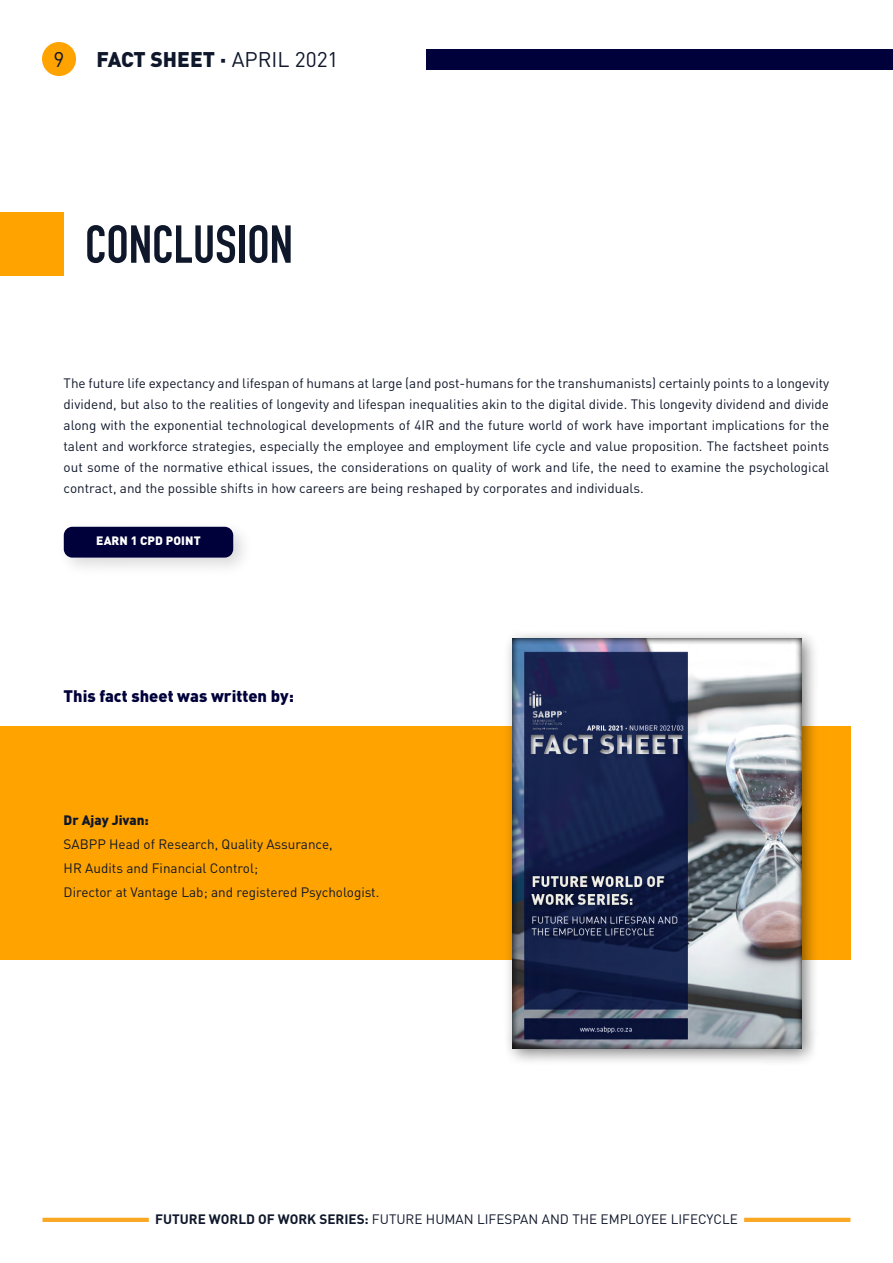
<style>
.page{position:relative;width:893px;height:1263px;background:#fff}
.page>*{position:absolute;margin:0;border:0;box-sizing:border-box;transform-origin:0 0}
.SABPP_Body_text{font:700 52.5px "DIN Condensed";color:#0f172a}
.t1{font:900 21px "DIN Pro";color:#0f172a}
.t2{font:21px "DIN Pro";color:#0f172a}
.SABPP_Body_text-2{font:900 16.5px "DIN Pro";color:#00003b}
.SABPP_Body_text-3{font:13.5px/21px "DIN Pro";color:#0f172a;text-align:justify}
.SABPP_Body_text-4{font:900 13.5px "DIN Pro";color:#0f172a}
.SABPP_Body_text-5{font:900 12px "DIN Pro";letter-spacing:.01em;color:#fff}
.s1{font-weight:400}
.s2{font-weight:700}
</style>
<div class="page">
<div style="left:426px;top:49px;width:467px;height:20px;background:#00003b"></div>
<hr style="left:43px;top:1218px;width:106px;height:4px;background:#faa824">
<hr style="left:744px;top:1218px;width:106px;height:4px;background:#faa824">
<div style="left:42px;top:42px;width:34px;height:34px;background:#ffa300;border-radius:50%"></div>
<div style="left:0;top:213px;width:64px;height:63px;background:#ffa300"></div>
<div style="left:0;top:726px;width:850px;height:234px;background:#ffa300"></div>
<div style="left:503px;top:628px;width:317px;height:439px;background:#000;opacity:.5"></div>
<img style="left:503px;top:628px;width:312px;height:422px">
<div style="left:56px;top:519px;width:198px;height:59px;background:#000;opacity:.15"></div>
<div style="left:64px;top:527px;width:169px;height:31px;background:#00003b;border-radius:9px"></div>
<h2 class="t2" style="left:54px;top:45px;width:12px">9</h2>
<h2 class="t1" style="left:96px;top:45px;width:244px">FACT SHEET · <span class="s1">APRIL 2021</span></h2>
<p class="SABPP_Body_text" style="left:85px;top:209px;width:209px">CONCLUSION</p>
<p class="SABPP_Body_text-3" style="left:64px;top:372px;width:767px">The future life expectancy and lifespan of humans at large (and post-humans for the transhumanists) certainly points to a longevity dividend, but also to the realities of longevity and lifespan inequalities akin to the digital divide. This longevity dividend and divide along with the exponential technological developments of 4IR and the future world of work have important implications for the talent and workforce strategies, especially the employee and employment life cycle and value proposition. The factsheet points out some of the normative ethical issues, the considerations on quality of work and life, the need to examine the psychological contract, and the possible shifts in how careers are being reshaped by corporates and individuals.</p>
<p class="SABPP_Body_text-5" style="left:96px;top:532px;width:106px">EARN 1 CPD POINT</p>
<p class="SABPP_Body_text-2" style="left:64px;top:684px;width:232px">This fact sheet was written by:</p>
<p class="SABPP_Body_text-4" style="left:64px;top:810px;width:87px">Dr Ajay Jivan:</p>
<p class="SABPP_Body_text-3" style="left:64px;top:833px;width:271px">SABPP Head of Research, Quality Assurance,</p>
<p class="SABPP_Body_text-3" style="left:64px;top:857px;width:196px">HR Audits and Financial Control;</p>
<p class="SABPP_Body_text-3" style="left:64px;top:881px;width:317px">Director at Vantage Lab; and registered Psychologist.</p>
<p class="SABPP_Body_text-3" style="left:155px;top:1208px;width:584px"><span class="s2">FUTURE WORLD OF WORK SERIES:</span> FUTURE HUMAN LIFESPAN AND THE EMPLOYEE LIFECYCLE</p>
</div>
